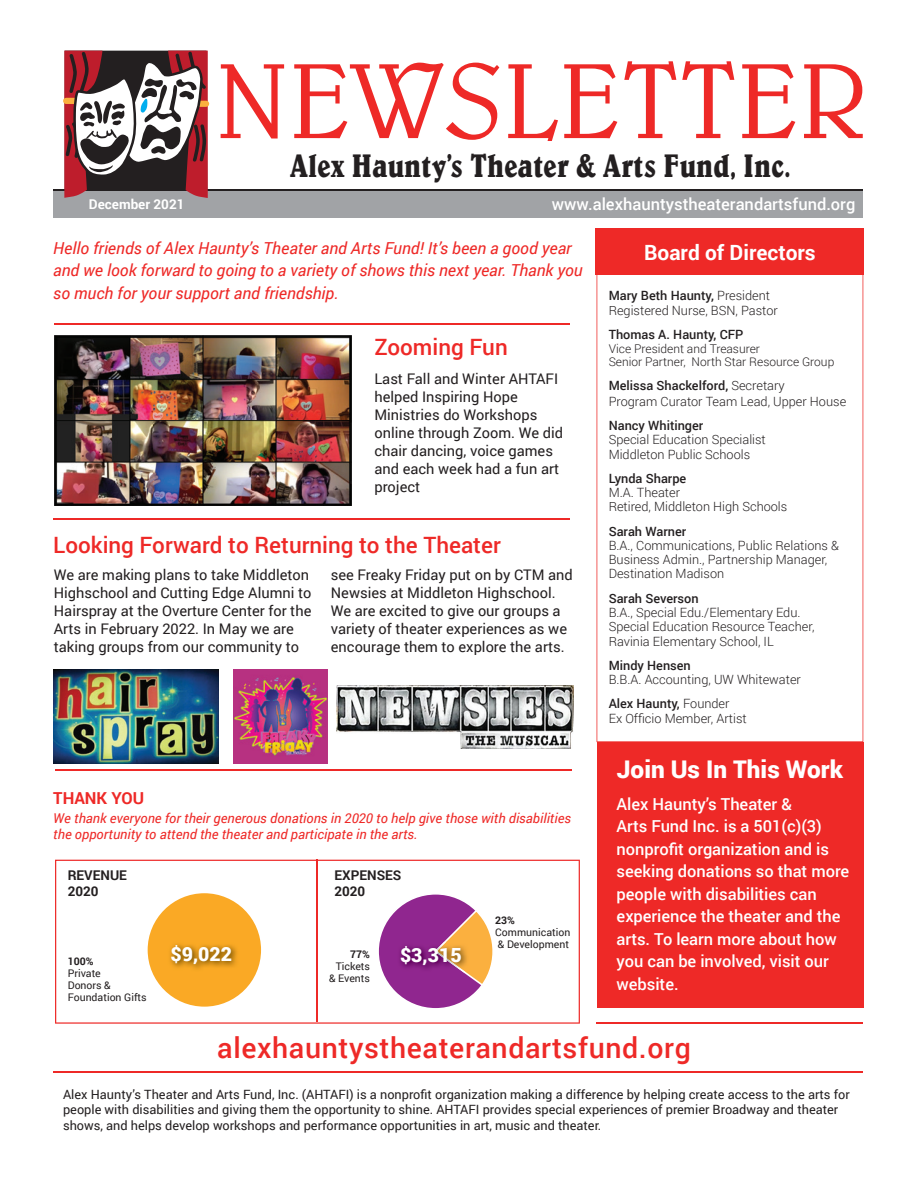
<style>
.page{position:relative;width:918px;height:1188px;background:#fff}
.page>*{position:absolute;margin:0;border:0;box-sizing:border-box;transform-origin:0 0}
.t1{font:300 108px "Belwe";color:#ee2927}
.t2{font:condensed 33px "Belwe";color:#231f20}
.t3{font:500 28.5px "Roboto";letter-spacing:.02em;color:#ee2927}
.t4{font:900 24.3px "Roboto";color:#fff}
.t5{font:500 22.5px "Roboto";color:#ee2927}
.t6{font:700 21px "Roboto";color:#fff}
.t7{font:900 19.5px "Roboto";color:#fff}
.t8{font:500 16.5px/22.5px "Roboto";letter-spacing:-.005em;color:#fff}
.t9{font:italic 16.5px/22.5px "Roboto";color:#ee2927}
.t10{font:700 16.5px "Roboto";color:#ee2927}
.t11{font:14.7px/18px "Roboto";color:#231f20}
.t12{font:italic 13.5px/16.2px "Roboto";color:#ee2927}
.t13{font:700 13.5px "Roboto";color:#fff}
.t14{font:700 13.35px/16px "Roboto";color:#231f20}
.t15{font:300 12.75px/14.2px "Roboto";color:#231f20}
.t16{font:12.75px/15.3px "Roboto";color:#231f20}
.t17{font:500 12.75px "Roboto";color:#231f20}
.t18{font:300 12px/13.5px "Roboto";color:#231f20}
.t19{font:10.5px/12px "Roboto";color:#231f20}
.t20{font:700 10.5px "Roboto";color:#231f20}
.s1{font-weight:500}
</style>
<div class="page">
<div style="left:53px;top:189px;width:810px;height:29px;background:#a1a3a6"></div>
<hr style="left:53px;top:189px;width:810px;height:2px;background:#231f20">
<hr style="left:53px;top:1071px;width:810px;height:2px;background:#ee2927">
<svg style="left:64px;top:51px;width:145px;height:147px"></svg>
<svg style="left:597px;top:228px;width:266px;height:514px"></svg>
<hr style="left:55px;top:769px;width:516px;height:2px;background:#ee2927">
<hr style="left:54px;top:519px;width:516px;height:1px;background:#ee2927">
<hr style="left:54px;top:323px;width:516px;height:2px;background:#ee2927">
<div style="left:596px;top:229px;width:268px;height:46px;background:#ee2927"></div>
<div style="left:597px;top:742px;width:266px;height:266px;background:#ee2927"></div>
<hr style="left:597px;top:1022px;width:266px;height:2px;background:#ee2927">
<svg style="left:55px;top:860px;width:525px;height:164px"></svg>
<svg style="left:372px;top:887px;width:127px;height:128px"></svg>
<img style="left:398px;top:942px;width:36px;height:31px">
<img style="left:467px;top:942px;width:2px;height:31px">
<img style="left:434px;top:942px;width:33px;height:31px">
<img style="left:168px;top:941px;width:71px;height:31px">
<hr style="left:317px;top:860px;width:1px;height:162px;background:#ee2927">
<img style="left:54px;top:336px;width:297px;height:170px">
<img style="left:54px;top:670px;width:165px;height:93px">
<img style="left:233px;top:670px;width:94px;height:94px">
<img style="left:337px;top:686px;width:236px;height:63px">
<h1 class="t1" style="left:215px;top:39px;width:655px">NEWSLETTER</h1>
<h2 class="t2" style="left:290px;top:146px;width:503px">Alex Haunty’s Theater &amp; Arts Fund, Inc.</h2>
<p class="t13" style="left:89px;top:195px;width:97px">December 2021</p>
<p class="t8" style="left:552px;top:192px;width:305px">www.alexhauntystheaterandartsfund.org</p>
<p class="t9" style="left:53px;top:236px;width:531px">Hello friends of Alex Haunty’s Theater and Arts Fund! It’s been a good year and we look forward to going to a variety of shows this next year. Thank you so much for your support and friendship.</p>
<h3 class="t5" style="left:374px;top:331px;width:135px">Zooming Fun</h3>
<p class="t11" style="left:374px;top:369px;width:190px">Last Fall and Winter AHTAFI helped Inspiring Hope<br>Ministries do Workshops online through Zoom. We did chair dancing, voice games and each week had a fun art project</p>
<h3 class="t5" style="left:53px;top:529px;width:449px">Looking Forward to Returning to the Theater</h3>
<p class="t11" style="left:331px;top:565px;width:244px">see Freaky Friday put on by CTM and Newsies at Middleton Highschool.<br>We are excited to give our groups a variety of theater experiences as we encourage them to explore the arts.</p>
<p class="t11" style="left:54px;top:565px;width:259px">We are making plans to take Middleton Highschool and Cutting Edge Alumni to Hairspray at the Overture Center for the Arts in February 2022. In May we are taking groups from our community to</p>
<p class="t10" style="left:53px;top:786px;width:92px">THANK YOU</p>
<p class="t12" style="left:53px;top:810px;width:519px">We thank everyone for their generous donations in 2020 to help give those with disabilities the opportunity to attend the theater and participate in the arts.</p>
<p class="t14" style="left:68px;top:867px;width:61px">REVENUE<br>2020</p>
<p class="t20" style="left:68px;top:954px;width:27px">100%</p>
<p class="t19" style="left:68px;top:967px;width:81px">Private<br>Donors &amp;<br>Foundation Gifts</p>
<h3 class="t7" style="left:171px;top:940px;width:63px">$9,022</h3>
<p class="t14" style="left:335px;top:867px;width:68px">EXPENSES<br>2020</p>
<p class="t20" style="left:350px;top:947px;width:21px">77%</p>
<p class="t19" style="left:329px;top:960px;width:43px;text-align:right">Tickets &amp; Events</p>
<h3 class="t7" style="left:400px;top:941px;width:63px">$3,315</h3>
<p class="t20" style="left:495px;top:913px;width:21px">23%</p>
<p class="t19" style="left:495px;top:926px;width:77px">Communication &amp; Development</p>
<h3 class="t6" style="left:644px;top:238px;width:173px">Board of Directors</h3>
<p class="t15" style="left:609px;top:287px;width:171px;line-height:15.3px"><span class="s1">Mary Beth Haunty,</span> President<br>Registered Nurse, BSN, Pastor</p>
<p class="t17" style="left:609px;top:326px;width:136px">Thomas A. Haunty, CFP</p>
<p class="t18" style="left:609px;top:341px;width:227px">Vice President and Treasurer<br>Senior Partner, North Star Resource Group</p>
<p class="t15" style="left:609px;top:378px;width:239px;line-height:15.3px"><span class="s1">Melissa Shackelford,</span> Secretary<br>Program Curator Team Lead, Upper House</p>
<p class="t17" style="left:609px;top:417px;width:96px">Nancy Whitinger</p>
<p class="t15" style="left:609px;top:432px;width:159px">Special Education Specialist<br>Middleton Public Schools</p>
<p class="t17" style="left:609px;top:469px;width:79px">Lynda Sharpe</p>
<p class="t15" style="left:609px;top:485px;width:180px">M.A. Theater<br>Retired, Middleton High Schools</p>
<p class="t17" style="left:609px;top:522px;width:79px">Sarah Warner</p>
<p class="t15" style="left:609px;top:538px;width:232px">B.A., Communications, Public Relations &amp;<br>Business Admin., Partnership Manager,<br>Destination Madison</p>
<p class="t17" style="left:609px;top:589px;width:91px">Sarah Severson</p>
<p class="t15" style="left:609px;top:605px;width:207px">B.A., Special Edu./Elementary Edu.<br>Special Education Resource Teacher,<br>Ravinia Elementary School, IL</p>
<p class="t17" style="left:609px;top:656px;width:84px">Mindy Hensen</p>
<p class="t15" style="left:609px;top:667px;width:194px;line-height:24.3px">B.B.A. Accounting, UW Whitewater<br><span class="s1">Alex Haunty,</span> Founder</p>
<p class="t15" style="left:609px;top:711px;width:140px">Ex Officio Member, Artist</p>
<h3 class="t4" style="left:617px;top:752px;width:228px">Join Us In This Work</h3>
<p class="t8" style="left:617px;top:792px;width:234px">Alex Haunty’s Theater &amp;<br>Arts Fund Inc. is a 501(c)(3) nonprofit organization and is seeking donations so that more people with disabilities can experience the theater and the arts. To learn more about how you can be involved, visit our website.</p>
<h3 class="t3" style="left:217px;top:1027px;width:475px">alexhauntystheaterandartsfund.org</h3>
<p class="t16" style="left:63px;top:1086px;width:788px">Alex Haunty’s Theater and Arts Fund, Inc. (AHTAFI) is a nonprofit organization making a difference by helping create access to the arts for people with disabilities and giving them the opportunity to shine. AHTAFI provides special experiences of premier Broadway and theater shows, and helps develop workshops and performance opportunities in art, music and theater.</p>
</div>
